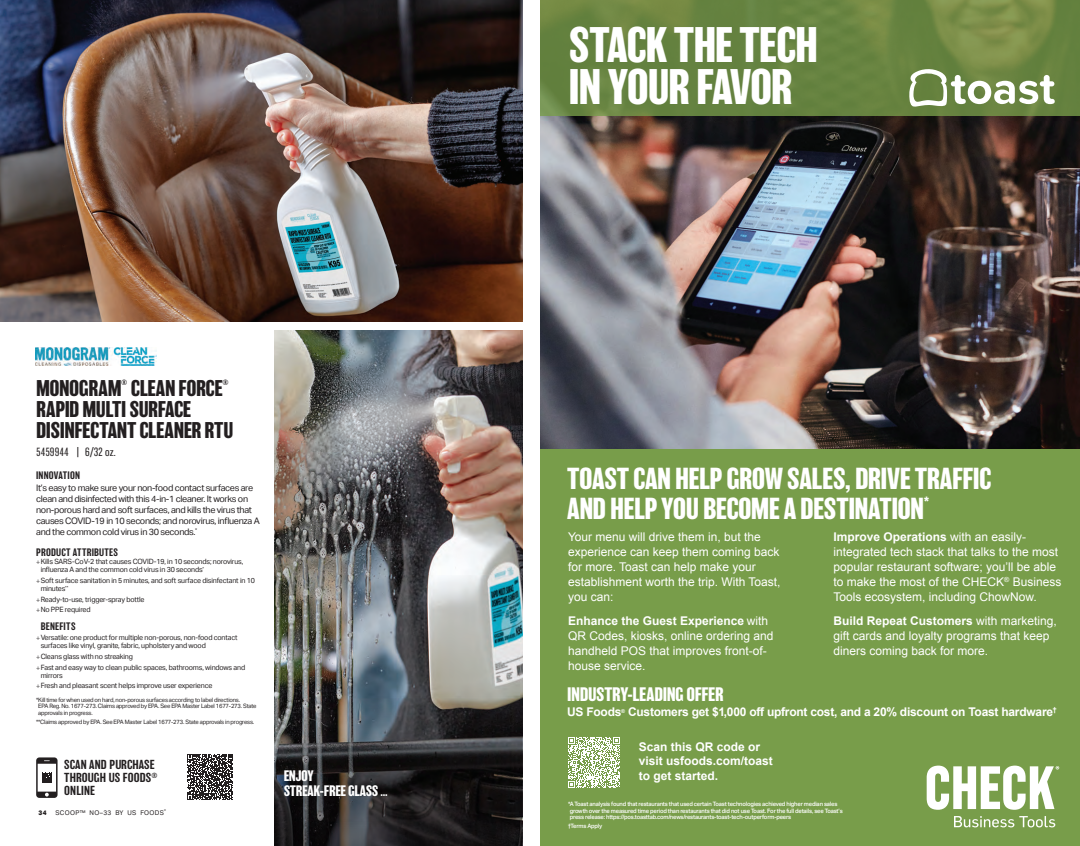
<style>
.page{position:relative;width:1080px;height:846px;background:#fff}
.page>*{position:absolute;margin:0;border:0;box-sizing:border-box;transform-origin:0 0}
.t1{font:700 46px/42px "Balboa";letter-spacing:-.03em;color:#fff}
.t2{font:700 28px/30px "Balboa";letter-spacing:-.015em;color:#fff}
.t3{font:700 21px/21px "Balboa";letter-spacing:-.015em;color:#231f20}
.t4{font:700 18px "Balboa";letter-spacing:-.02em;color:#fff}
.t5{font:700 14px/15px "Balboa";letter-spacing:-.02em;color:#fff}
.t6{font:500 12.1px/13.1px "Balboa";letter-spacing:.01em;color:#231f20}
.t7{font:12px/15px "Arial";color:#fff}
.t8{font:700 12px "Arial";letter-spacing:-.02em;color:#fff}
.t9{font:700 12px/14.4px "Arial";color:#fff}
.t10{font:200 11px "Balboa";color:#231f20}
.t11{font:500 10px "Balboa";letter-spacing:.02em;color:#231f20}
.t12{font:9px/11px "Aktiv Grotesk";letter-spacing:-.035em;color:#231f20}
.t13{font:7.2px/8.3px "Aktiv Grotesk";letter-spacing:-.02em;color:#231f20}
.t14{font:6.5px "Aktiv Grotesk";letter-spacing:.05em;color:#231f20}
.t15{font:800 6.5px "Aktiv Grotesk";color:#231f20}
.t16{font:500 6px/6.5px "Aktiv Grotesk";letter-spacing:-.03em;color:#fff}
.t17{font:6px/6.5px "Aktiv Grotesk";letter-spacing:-.03em;color:#231f20}
.t18{font:700 5.2px "Arial";color:#fff}
.s1{font-family:"Minion Pro"}
.s2{font-weight:700}
</style>
<div class="page">
<img style="left:275px;top:330px;width:247px;height:366px">
<svg style="left:274px;top:696px;width:248px;height:150px;background:#2e2e30"></svg>
<img style="left:540px;top:116px;width:540px;height:334px">
<img style="left:0;top:0;width:522px;height:321px">
<svg style="left:36px;top:757px;width:22px;height:41px"></svg>
<svg style="left:188px;top:754px;width:45px;height:46px"></svg>
<img style="left:35px;top:348px;width:121px;height:18px">
<div style="left:540px;top:450px;width:540px;height:396px;background:#789d4a"></div>
<svg style="left:540px;top:0;width:540px;height:116px;background:#6a8441"></svg>
<svg style="left:954px;top:816px;width:101px;height:11px"></svg>
<svg style="left:927px;top:766px;width:132px;height:44px"></svg>
<svg style="left:568px;top:737px;width:52px;height:51px"></svg>
<svg style="left:909px;top:69px;width:146px;height:38px"></svg>
<h3 class="t3" style="left:36px;top:378px;width:199px">MONOGRAM<sup>®</sup> CLEAN FORCE<sup>®<br></sup>RAPID MULTI SURFACE<br>DISINFECTANT CLEANER RTU</h3>
<p class="t10" style="left:36px;top:446px;width:81px">5459944 | 6/32 oz.</p>
<p class="t11" style="left:36px;top:470px;width:45px">INNOVATION</p>
<p class="t12" style="left:36px;top:482px;width:225px">It’s easy to make sure your non-food contact surfaces are clean and disinfected with this 4-in-1 cleaner. It works on non-porous hard and soft surfaces, and kills the virus that causes COVID-19 in 10 seconds; and norovirus, influenza A and the common cold virus in 30 seconds.<sup>*</sup></p>
<p class="t11" style="left:36px;top:547px;width:83px">PRODUCT ATTRIBUTES</p>
<p class="t13" style="left:41px;top:557px;width:204px;text-indent:-5px"><span class="s1">+</span>Kills SARS-CoV-2 that causes COVID-19, in 10 seconds; norovirus, influenza A and the common cold virus in 30 seconds<sup>*</sup></p>
<p class="t13" style="left:41px;top:576px;width:216px;text-indent:-5px"><span class="s1">+</span>Soft surface sanitation in 5 minutes, and soft surface disinfectant in 10 minutes<sup>**</sup></p>
<p class="t13" style="left:36px;top:594px;width:110px;line-height:10.6px"><span class="s1">+</span>Ready-to-use, trigger-spray bottle <span class="s1">+</span>No PPE required</p>
<p class="t11" style="left:41px;top:620px;width:36px">BENEFITS</p>
<p class="t13" style="left:41px;top:634px;width:198px;text-indent:-5px"><span class="s1">+</span>Versatile: one product for multiple non-porous, non-food contact surfaces like vinyl, granite, fabric, upholstery and wood</p>
<p class="t13" style="left:36px;top:651px;width:211px;line-height:10.6px"><span class="s1">+</span>Cleans glass with no streaking<br><span class="s1">+</span>Fast and easy way to clean public spaces, bathrooms, windows and</p>
<p class="t13" style="left:36px;top:670px;width:178px;line-height:10.6px;text-indent:5px">mirrors<br><span class="s1">+</span>Fresh and pleasant scent helps improve user experience</p>
<p class="t17" style="left:38px;top:696px;width:220px;text-indent:-2px">*Kill time for when used on hard, non-porous surfaces according to label directions.<br>EPA Reg. No. 1677-273. Claims approved by EPA. See EPA Master Label 1677-273. State approvals in progress.</p>
<p class="t17" style="left:36px;top:718px;width:220px">**Claims approved by EPA. See EPA Master Label 1677-273. State approvals in progress.</p>
<p class="t6" style="left:64px;top:758px;width:95px">SCAN AND PURCHASE<br>THROUGH US FOODS®<br>ONLINE</p>
<p class="t15" style="left:39px;top:809px;width:10px">34</p>
<p class="t14" style="left:55px;top:809px;width:112px">SCOOP™ NO–33 BY US FOODS<sup>®</sup></p>
<p class="t5" style="left:284px;top:769px;width:106px">ENJOY<br>STREAK-FREE GLASS …</p>
<h1 class="t1" style="left:569px;top:24px;width:251px">STACK THE TECH<br>IN YOUR FAVOR</h1>
<h2 class="t2" style="left:567px;top:463px;width:426px">TOAST CAN HELP GROW SALES, DRIVE TRAFFIC<br>AND HELP YOU BECOME A DESTINATION<sup>*</sup></h2>
<p class="t7" style="left:568px;top:529px;width:214px">Your menu will drive them in, but the experience can keep them coming back for more. Toast can help make your establishment worth the trip. With Toast, you can:</p>
<p class="t7" style="left:568px;top:613px;width:207px"><span class="s2">Enhance the Guest Experience</span> with<br>QR Codes, kiosks, online ordering and handheld POS that improves front-of&shy;house service.</p>
<p class="t7" style="left:833px;top:529px;width:229px"><span class="s2">Improve Operations</span> with an easily&shy;integrated tech stack that talks to the most popular restaurant software; you’ll be able to make the most of the CHECK<sup>®</sup> Business Tools ecosystem, including ChowNow.</p>
<p class="t7" style="left:833px;top:613px;width:225px"><span class="s2">Build Repeat Customers</span> with marketing, gift cards and loyalty programs that keep diners coming back for more.</p>
<h3 class="t4" style="left:567px;top:684px;width:158px">INDUSTRY-LEADING OFFER</h3>
<p class="t8" style="left:567px;top:704px;width:56px">US Foods</p>
<p class="t18" style="left:621px;top:708px;width:5px">®</p>
<p class="t8" style="left:628px;top:704px;width:430px">Customers get $1,000 off upfront cost, and a 20% discount on Toast hardware<sup>†</sup></p>
<p class="t9" style="left:639px;top:740px;width:136px">Scan this QR code or visit usfoods.com/toast to get started.</p>
<p class="t16" style="left:568px;top:801px;width:276px">*A Toast analysis found that restaurants that used certain Toast technologies achieved higher median sales growth over the measured time period than restaurants that did not use Toast. For the full details, see Toast’s press release: https://pos.toasttab.com/news/restaurants-toast-tech-outperform-peers</p>
<p class="t16" style="left:568px;top:823px;width:36px">†Terms Apply</p>
</div>
